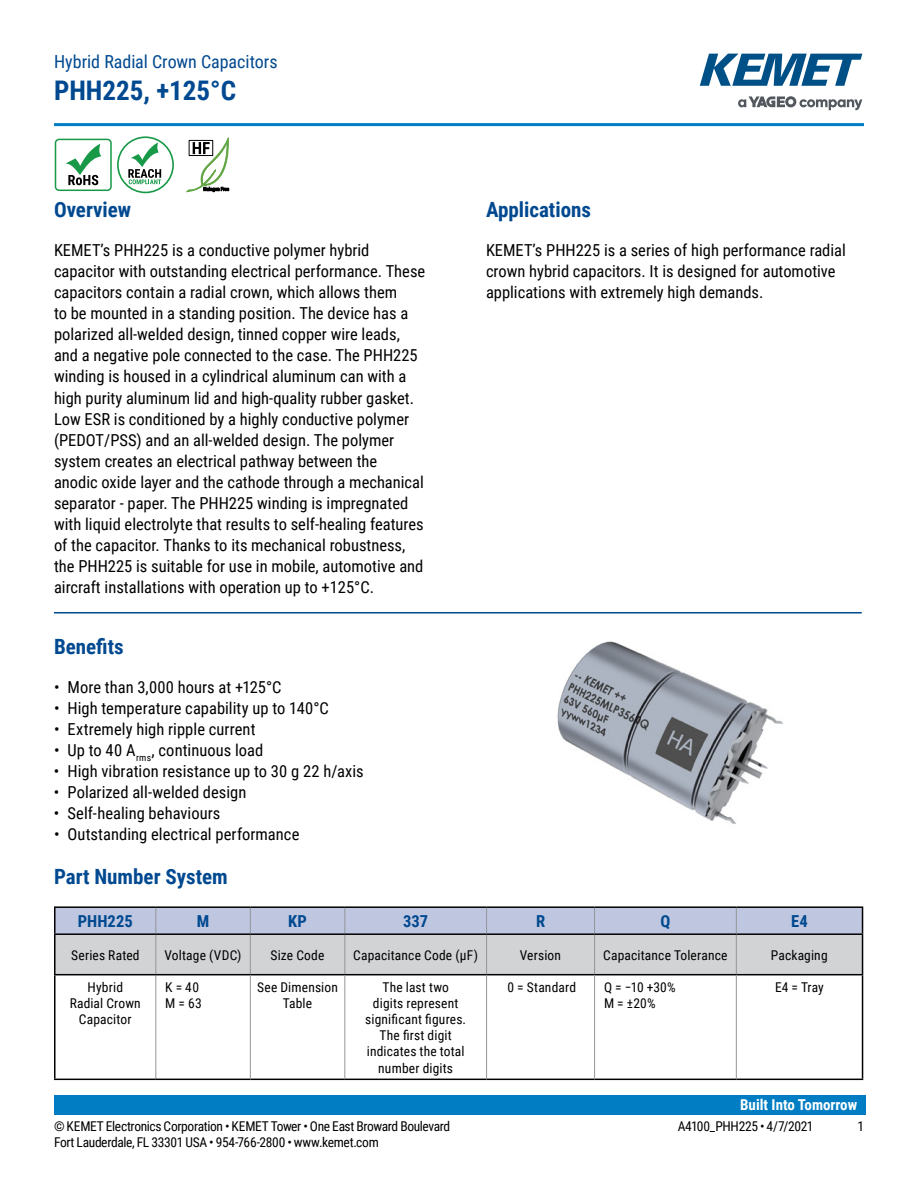
<style>
.page{position:relative;width:918px;height:1188px;background:#fff}
.page>*{position:absolute;margin:0;border:0;box-sizing:border-box;transform-origin:0 0}
.t1{font:700 27px "Roboto Condensed";color:#004990}
.t2{font:700 21px "Roboto Condensed";color:#004990}
.t3{font:18px "Roboto Condensed";color:#004990}
.t4{font:16.5px/21px "Roboto Condensed";color:#000}
.t5{font:700 16.5px "Roboto Condensed";letter-spacing:.005em;color:#004990}
.t6{font:700 15px "Roboto Condensed";color:#fff}
.t7{font:13.5px/16.2px "Roboto Condensed";letter-spacing:.01em;color:#000;text-align:center}
.t8{font:13.5px "Roboto Condensed";letter-spacing:-.025em;color:#000}
</style>
<div class="page">
<svg style="left:738px;top:96px;width:124px;height:14px"></svg>
<svg style="left:700px;top:54px;width:162px;height:32px"></svg>
<hr style="left:54px;top:123px;width:810px;height:3px;background:#007dc3">
<div style="left:54px;top:1095px;width:811px;height:20px;background:#007dc3"></div>
<hr style="left:54px;top:612px;width:808px;height:2px;background:#004990">
<hr style="left:155px;top:975px;width:1px;height:104px;background:#939598">
<hr style="left:54px;top:935px;width:2px;height:39px;background:#000">
<hr style="left:54px;top:974px;width:102px;height:1px;background:#000">
<hr style="left:54px;top:975px;width:2px;height:104px;background:#000">
<hr style="left:54px;top:1079px;width:102px;height:1px;background:#000">
<hr style="left:156px;top:1079px;width:94px;height:1px;background:#000">
<hr style="left:487px;top:1079px;width:108px;height:1px;background:#000">
<hr style="left:54px;top:906px;width:102px;height:2px;background:#000">
<hr style="left:54px;top:908px;width:2px;height:25px;background:#000">
<hr style="left:156px;top:906px;width:94px;height:2px;background:#000">
<hr style="left:250px;top:906px;width:95px;height:2px;background:#000">
<hr style="left:345px;top:906px;width:142px;height:2px;background:#000">
<hr style="left:487px;top:906px;width:108px;height:2px;background:#000">
<hr style="left:595px;top:906px;width:141px;height:2px;background:#000">
<hr style="left:736px;top:906px;width:127px;height:2px;background:#000">
<hr style="left:54px;top:933px;width:102px;height:2px;background:#000">
<svg style="left:55px;top:907px;width:808px;height:68px;background:#c0c4ce"></svg>
<hr style="left:595px;top:974px;width:141px;height:1px;background:#000">
<hr style="left:595px;top:1079px;width:141px;height:1px;background:#000">
<hr style="left:594px;top:975px;width:1px;height:104px;background:#939598">
<hr style="left:345px;top:974px;width:142px;height:1px;background:#000">
<hr style="left:345px;top:1079px;width:142px;height:1px;background:#000">
<hr style="left:486px;top:975px;width:1px;height:104px;background:#939598">
<hr style="left:250px;top:974px;width:95px;height:1px;background:#000">
<hr style="left:250px;top:1079px;width:95px;height:1px;background:#000">
<hr style="left:250px;top:975px;width:1px;height:104px;background:#939598">
<hr style="left:344px;top:975px;width:1px;height:104px;background:#939598">
<hr style="left:736px;top:974px;width:127px;height:1px;background:#000">
<hr style="left:862px;top:975px;width:1px;height:104px;background:#000">
<hr style="left:736px;top:1079px;width:127px;height:1px;background:#000">
<hr style="left:736px;top:975px;width:1px;height:104px;background:#939598">
<img style="left:557px;top:641px;width:226px;height:183px">
<div style="left:55px;top:139px;width:57px;height:52px;border:2px solid #189948;border-radius:4px"></div>
<svg style="left:65px;top:144px;width:36px;height:41px"></svg>
<div style="left:117px;top:136px;width:57px;height:57px;border:2px solid #189948;border-radius:50%"></div>
<svg style="left:128px;top:142px;width:33px;height:42px"></svg>
<svg style="left:186px;top:137px;width:43px;height:55px"></svg>
<div style="left:189px;top:140px;width:24px;height:16px;border:1px solid #000"></div>
<p class="t3" style="left:54px;top:48px;width:225px">Hybrid Radial Crown Capacitors</p>
<h1 class="t1" style="left:54px;top:71px;width:184px">PHH225, +125°C</h1>
<p class="t2" style="left:54px;top:195px;width:79px">Overview</p>
<p class="t4" style="left:54px;top:239px;width:373px">KEMET’s PHH225 is a conductive polymer hybrid capacitor with outstanding electrical performance. These capacitors contain a radial crown, which allows them<br>to be mounted in a standing position. The device has a polarized all-welded design, tinned copper wire leads, and a negative pole connected to the case. The PHH225 winding is housed in a cylindrical aluminum can with a high purity aluminum lid and high-quality rubber gasket.<br>Low ESR is conditioned by a highly conductive polymer (PEDOT/PSS) and an all-welded design. The polymer system creates an electrical pathway between the<br>anodic oxide layer and the cathode through a mechanical separator - paper. The PHH225 winding is impregnated with liquid electrolyte that results to self-healing features of the capacitor. Thanks to its mechanical robustness, the PHH225 is suitable for use in mobile, automotive and aircraft installations with operation up to +125°C.</p>
<p class="t2" style="left:54px;top:632px;width:71px">Benefits</p>
<p class="t4" style="left:54px;top:676px;width:229px">• More than 3,000 hours at +125°C</p>
<p class="t4" style="left:54px;top:697px;width:276px">• High temperature capability up to 140°C</p>
<p class="t4" style="left:54px;top:718px;width:203px">• Extremely high ripple current</p>
<p class="t4" style="left:54px;top:739px;width:211px">• Up to 40 A<sub>rms</sub>, continuous load</p>
<p class="t4" style="left:54px;top:760px;width:311px">• High vibration resistance up to 30 g 22 h/axis</p>
<p class="t4" style="left:54px;top:781px;width:194px">• Polarized all-welded design</p>
<p class="t4" style="left:54px;top:802px;width:168px">• Self-healing behaviours</p>
<p class="t4" style="left:54px;top:823px;width:247px">• Outstanding electrical performance</p>
<p class="t2" style="left:486px;top:195px;width:107px">Applications</p>
<p class="t4" style="left:486px;top:239px;width:361px">KEMET’s PHH225 is a series of high performance radial crown hybrid capacitors. It is designed for automotive applications with extremely high demands.</p>
<p class="t2" style="left:54px;top:862px;width:175px">Part Number System</p>
<p class="t5" style="left:78px;top:909px;width:57px">PHH225</p>
<p class="t5" style="left:197px;top:909px;width:14px">M</p>
<p class="t5" style="left:288px;top:909px;width:20px">KP</p>
<p class="t5" style="left:403px;top:909px;width:27px">337</p>
<p class="t5" style="left:536px;top:909px;width:11px">R</p>
<p class="t5" style="left:660px;top:909px;width:11px">Q</p>
<p class="t5" style="left:791px;top:909px;width:18px">E4</p>
<p class="t7" style="left:71px;top:946px;width:70px">Series Rated</p>
<p class="t7" style="left:165px;top:946px;width:79px">Voltage (VDC)</p>
<p class="t7" style="left:271px;top:946px;width:55px">Size Code</p>
<p class="t7" style="left:353px;top:946px;width:126px">Capacitance Code (μF)</p>
<p class="t7" style="left:520px;top:946px;width:43px">Version</p>
<p class="t7" style="left:603px;top:946px;width:126px">Capacitance Tolerance</p>
<p class="t7" style="left:771px;top:946px;width:58px">Packaging</p>
<p class="t7" style="left:70px;top:978px;width:73px">Hybrid<br>Radial Crown<br>Capacitor</p>
<p class="t7" style="left:165px;top:978px;width:38px;text-align:left">K = 40<br>M = 63</p>
<p class="t7" style="left:257px;top:978px;width:82px">See Dimension<br>Table</p>
<p class="t7" style="left:365px;top:978px;width:102px">The last two<br>digits represent significant figures.<br>The first digit indicates the total number digits</p>
<p class="t7" style="left:507px;top:978px;width:70px">0 = Standard</p>
<p class="t7" style="left:604px;top:978px;width:73px;text-align:left">Q = −10 +30%<br>M = ±20%</p>
<p class="t7" style="left:775px;top:978px;width:50px">E4 = Tray</p>
<p class="t6" style="left:740px;top:1094px;width:119px">Built Into Tomorrow</p>
<p class="t8" style="left:54px;top:1116px;width:398px">© KEMET Electronics Corporation • KEMET Tower • One East Broward Boulevard</p>
<p class="t8" style="left:678px;top:1116px;width:137px">A4100_PHH225 • 4/7/2021</p>
<p class="t7" style="left:857px;top:1117px;width:8px">1</p>
<p class="t8" style="left:54px;top:1133px;width:326px">Fort Lauderdale, FL 33301 USA • 954-766-2800 • www.kemet.com</p>
</div>
